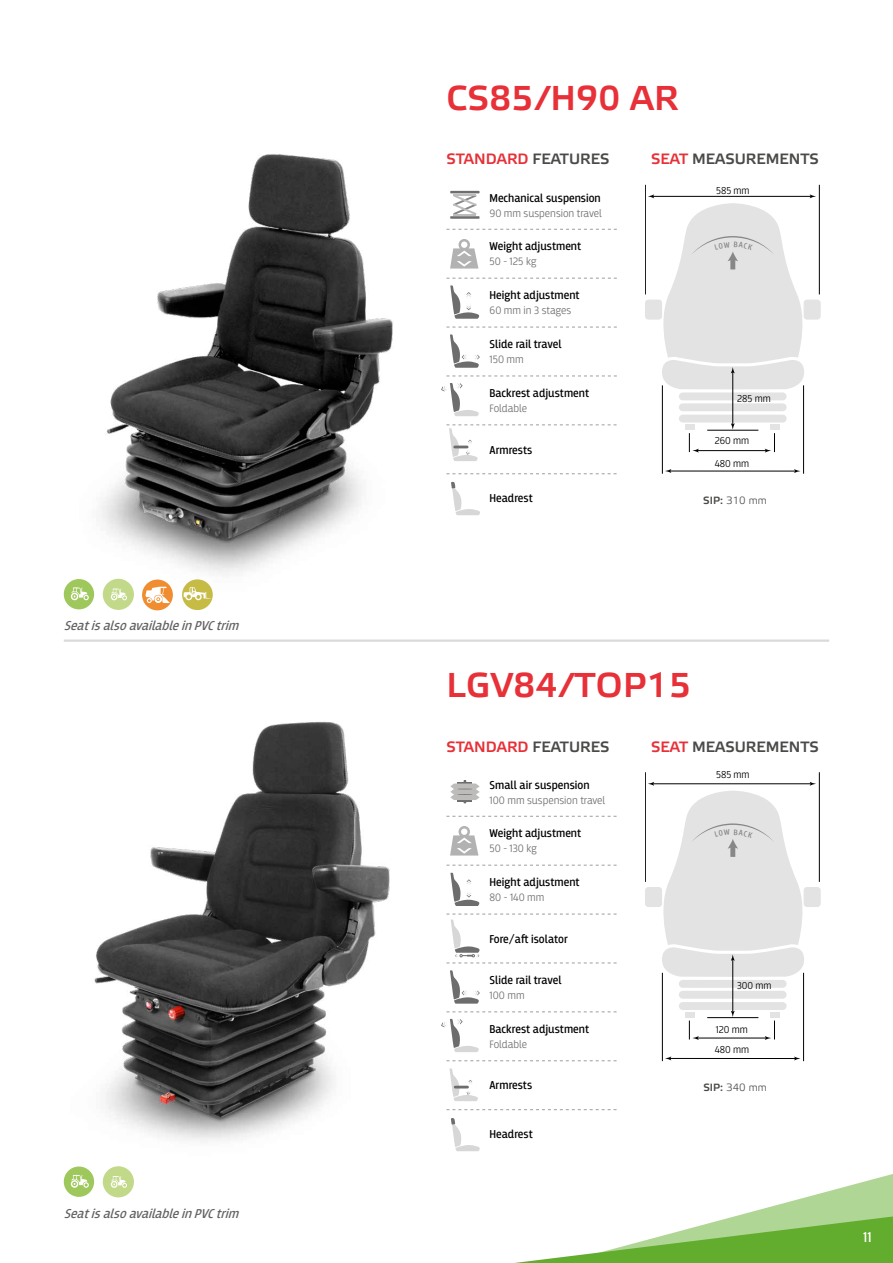
<style>
.page{position:relative;width:893px;height:1263px;background:#fff}
.page>*{position:absolute;margin:0;border:0;box-sizing:border-box;transform-origin:0 0}
.t1{font:700 34.5px "Elektra Light Pro";letter-spacing:.01em;color:#e73037}
.t2{font:700 15px "Elektra Light Pro";color:#e73037}
.t3{font:700 15px "Elektra Light Pro";color:#4a4a49}
.t4{font:15px "Breakers";color:#fff}
.t5{font:italic 13.5px "Breakers";color:#646363}
.t6{font:12px "Breakers";color:#000}
.t7{font:300 11.25px "Breakers";color:#706f6f}
.t8{font:300 10.5px "Breakers";color:#000}
.t9{font:10.5px "Elektra Light Pro";color:#4a4a49}
.s1{color:#4a4a49}
.s2{color:#e73037}
.s3{font-weight:700}
</style>
<div class="page">
<svg style="left:528px;top:1110px;width:365px;height:153px"></svg>
<hr style="left:64px;top:639px;width:765px;height:3px;background:#dadada">
<div style="left:804px;top:300px;width:16px;height:19px;background:#e3e3e3;border-radius:3px"></div>
<div style="left:804px;top:300px;width:16px;height:19px;border:1px solid #e3e3e3;border-radius:3px"></div>
<div style="left:645px;top:300px;width:17px;height:19px;background:#e3e3e3;border-radius:3px"></div>
<div style="left:645px;top:300px;width:17px;height:19px;border:1px solid #e3e3e3;border-radius:3px"></div>
<div style="left:679px;top:392px;width:108px;height:8px;background:#e3e3e3;border-radius:4px"></div>
<div style="left:679px;top:403px;width:108px;height:8px;background:#e3e3e3;border-radius:4px"></div>
<div style="left:679px;top:415px;width:108px;height:8px;background:#e3e3e3;border-radius:4px"></div>
<div style="left:685px;top:424px;width:9px;height:6px;background:#e3e3e3"></div>
<div style="left:770px;top:424px;width:10px;height:6px;background:#e3e3e3"></div>
<hr style="left:645px;top:185px;width:1px;height:109px;background:#000">
<hr style="left:819px;top:185px;width:1px;height:109px;background:#000">
<hr style="left:662px;top:385px;width:1px;height:89px;background:#000">
<hr style="left:707px;top:430px;width:51px;height:1px;background:#000">
<hr style="left:803px;top:385px;width:1px;height:89px;background:#000">
<hr style="left:669px;top:471px;width:127px;height:1px;background:#000">
<svg style="left:665px;top:469px;width:6px;height:4px"></svg>
<svg style="left:794px;top:469px;width:6px;height:4px"></svg>
<hr style="left:697px;top:450px;width:70px;height:1px;background:#000">
<svg style="left:689px;top:433px;width:10px;height:19px"></svg>
<svg style="left:765px;top:433px;width:10px;height:19px"></svg>
<hr style="left:732px;top:371px;width:1px;height:54px;background:#000">
<svg style="left:731px;top:423px;width:4px;height:7px"></svg>
<svg style="left:450px;top:334px;width:30px;height:34px"></svg>
<svg style="left:441px;top:383px;width:38px;height:33px"></svg>
<svg style="left:453px;top:196px;width:23px;height:18px"></svg>
<hr style="left:450px;top:191px;width:30px;height:2px;background:#6e6d6d">
<hr style="left:453px;top:194px;width:23px;height:2px;background:#bdbcbc">
<hr style="left:450px;top:216px;width:29px;height:3px;background:#6e6d6d">
<hr style="left:453px;top:214px;width:23px;height:2px;background:#bdbcbc">
<svg style="left:446px;top:229px;width:171px;height:1px"></svg>
<svg style="left:446px;top:278px;width:171px;height:1px"></svg>
<svg style="left:446px;top:376px;width:171px;height:1px"></svg>
<svg style="left:450px;top:285px;width:29px;height:34px"></svg>
<svg style="left:446px;top:327px;width:171px;height:1px"></svg>
<svg style="left:446px;top:473px;width:171px;height:1px"></svg>
<svg style="left:451px;top:482px;width:29px;height:33px"></svg>
<img style="left:63px;top:154px;width:330px;height:457px">
<div style="left:64px;top:579px;width:30px;height:30px;background:#9ec75c;border-radius:50%"></div>
<svg style="left:71px;top:587px;width:18px;height:13px"></svg>
<div style="left:103px;top:579px;width:31px;height:31px;background:#c2d989;border-radius:50%"></div>
<svg style="left:111px;top:588px;width:16px;height:12px"></svg>
<svg style="left:446px;top:424px;width:171px;height:37px"></svg>
<div style="left:142px;top:579px;width:31px;height:31px;background:#ef8d30;border-radius:50%"></div>
<svg style="left:145px;top:587px;width:25px;height:16px"></svg>
<div style="left:182px;top:579px;width:31px;height:31px;background:#c6bb45;border-radius:50%"></div>
<svg style="left:184px;top:587px;width:27px;height:13px"></svg>
<svg style="left:450px;top:239px;width:28px;height:30px"></svg>
<svg style="left:450px;top:970px;width:30px;height:34px"></svg>
<svg style="left:441px;top:1019px;width:38px;height:33px"></svg>
<div style="left:804px;top:887px;width:16px;height:19px;background:#e3e3e3;border-radius:3px"></div>
<div style="left:804px;top:887px;width:16px;height:20px;border:1px solid #e3e3e3;border-radius:3px"></div>
<div style="left:645px;top:887px;width:17px;height:19px;background:#e3e3e3;border-radius:3px"></div>
<div style="left:645px;top:887px;width:17px;height:20px;border:1px solid #e3e3e3;border-radius:3px"></div>
<div style="left:679px;top:980px;width:108px;height:8px;background:#e3e3e3;border-radius:4px"></div>
<div style="left:679px;top:991px;width:108px;height:8px;background:#e3e3e3;border-radius:4px"></div>
<div style="left:679px;top:1002px;width:108px;height:8px;background:#e3e3e3;border-radius:4px"></div>
<div style="left:685px;top:1012px;width:9px;height:6px;background:#e3e3e3"></div>
<div style="left:770px;top:1012px;width:10px;height:6px;background:#e3e3e3"></div>
<hr style="left:645px;top:772px;width:1px;height:110px;background:#000">
<hr style="left:819px;top:772px;width:1px;height:110px;background:#000">
<hr style="left:662px;top:973px;width:1px;height:88px;background:#000">
<hr style="left:707px;top:1017px;width:51px;height:1px;background:#000">
<hr style="left:803px;top:973px;width:1px;height:88px;background:#000">
<hr style="left:669px;top:1058px;width:127px;height:1px;background:#000">
<svg style="left:665px;top:1056px;width:6px;height:4px"></svg>
<svg style="left:794px;top:1056px;width:6px;height:4px"></svg>
<hr style="left:697px;top:1038px;width:70px;height:1px;background:#000">
<svg style="left:689px;top:1020px;width:10px;height:20px"></svg>
<svg style="left:765px;top:1020px;width:10px;height:20px"></svg>
<hr style="left:732px;top:959px;width:1px;height:54px;background:#000">
<svg style="left:731px;top:1011px;width:4px;height:6px"></svg>
<svg style="left:446px;top:816px;width:171px;height:1px"></svg>
<svg style="left:446px;top:865px;width:171px;height:1px"></svg>
<svg style="left:450px;top:873px;width:29px;height:33px"></svg>
<svg style="left:450px;top:780px;width:30px;height:23px"></svg>
<svg style="left:449px;top:1068px;width:29px;height:33px"></svg>
<svg style="left:451px;top:1118px;width:29px;height:33px"></svg>
<img style="left:63px;top:722px;width:327px;height:461px">
<svg style="left:446px;top:1011px;width:171px;height:1px"></svg>
<div style="left:64px;top:1166px;width:30px;height:31px;background:#9ec75c;border-radius:50%"></div>
<svg style="left:71px;top:1175px;width:18px;height:13px"></svg>
<div style="left:103px;top:1166px;width:31px;height:31px;background:#c2d989;border-radius:50%"></div>
<svg style="left:111px;top:1176px;width:16px;height:12px"></svg>
<svg style="left:446px;top:1060px;width:171px;height:1px"></svg>
<svg style="left:446px;top:1109px;width:171px;height:1px"></svg>
<svg style="left:446px;top:914px;width:171px;height:49px"></svg>
<svg style="left:450px;top:826px;width:28px;height:29px"></svg>
<svg style="left:648px;top:194px;width:168px;height:200px"></svg>
<svg style="left:648px;top:782px;width:168px;height:199px"></svg>
<p class="t5" style="left:64px;top:618px;width:180px">SeatisalsoavailableinPVCtrim</p>
<p class="t5" style="left:64px;top:1206px;width:180px">SeatisalsoavailableinPVCtrim</p>
<h1 class="t1" style="left:446px;top:79px;width:234px">CS85/H90 AR</h1>
<p class="t2" style="left:446px;top:151px;width:164px">STANDARD <span class="s1">FEATURES</span></p>
<p class="t3" style="left:651px;top:151px;width:169px"><span class="s2">SEAT</span> MEASUREMENTS</p>
<p class="t6" style="left:489px;top:191px;width:113px">Mechanical suspension</p>
<p class="t7" style="left:489px;top:206px;width:114px">90 mm suspension travel</p>
<p class="t6" style="left:489px;top:239px;width:93px">Weight adjustment</p>
<p class="t7" style="left:489px;top:255px;width:49px">50 - 125 kg</p>
<p class="t6" style="left:489px;top:288px;width:92px">Height adjustment</p>
<p class="t7" style="left:489px;top:304px;width:83px">60 mm in 3 stages</p>
<p class="t6" style="left:489px;top:337px;width:74px">Slide rail travel</p>
<p class="t7" style="left:489px;top:353px;width:36px">150 mm</p>
<p class="t6" style="left:489px;top:386px;width:101px">Backrest adjustment</p>
<p class="t7" style="left:489px;top:402px;width:39px">Foldable</p>
<p class="t6" style="left:490px;top:443px;width:44px">Armrests</p>
<p class="t6" style="left:489px;top:491px;width:45px">Headrest</p>
<p class="t8" style="left:716px;top:184px;width:35px">585 mm</p>
<p class="t8" style="left:737px;top:392px;width:35px">285 mm</p>
<p class="t8" style="left:715px;top:434px;width:36px">260 mm</p>
<p class="t8" style="left:715px;top:458px;width:36px">480 mm</p>
<p class="t9" style="left:703px;top:494px;width:65px"><span class="s3">SIP:</span> 310 mm</p>
<h1 class="t1" style="left:446px;top:667px;width:246px">LGV84/TOP15</h1>
<p class="t2" style="left:446px;top:738px;width:164px">STANDARD <span class="s1">FEATURES</span></p>
<p class="t3" style="left:651px;top:738px;width:169px"><span class="s2">SEAT</span> MEASUREMENTS</p>
<p class="t6" style="left:489px;top:777px;width:102px">Small air suspension</p>
<p class="t7" style="left:489px;top:793px;width:117px">100 mm suspension travel</p>
<p class="t6" style="left:489px;top:826px;width:93px">Weight adjustment</p>
<p class="t7" style="left:489px;top:842px;width:49px">50 - 130 kg</p>
<p class="t6" style="left:489px;top:875px;width:92px">Height adjustment</p>
<p class="t7" style="left:489px;top:891px;width:56px">80 - 140 mm</p>
<p class="t6" style="left:489px;top:932px;width:80px">Fore/aft isolator</p>
<p class="t6" style="left:489px;top:973px;width:74px">Slide rail travel</p>
<p class="t7" style="left:489px;top:989px;width:37px">100 mm</p>
<p class="t6" style="left:489px;top:1022px;width:101px">Backrest adjustment</p>
<p class="t7" style="left:489px;top:1038px;width:39px">Foldable</p>
<p class="t6" style="left:489px;top:1078px;width:44px">Armrests</p>
<p class="t6" style="left:489px;top:1127px;width:45px">Headrest</p>
<p class="t8" style="left:716px;top:769px;width:35px">585 mm</p>
<p class="t8" style="left:737px;top:980px;width:36px">300 mm</p>
<p class="t8" style="left:716px;top:1023px;width:34px">120 mm</p>
<p class="t8" style="left:715px;top:1044px;width:36px">480 mm</p>
<p class="t9" style="left:703px;top:1082px;width:65px"><span class="s3">SIP:</span> 340 mm</p>
<p class="t4" style="left:863px;top:1228px;width:10px">11</p>
</div>
